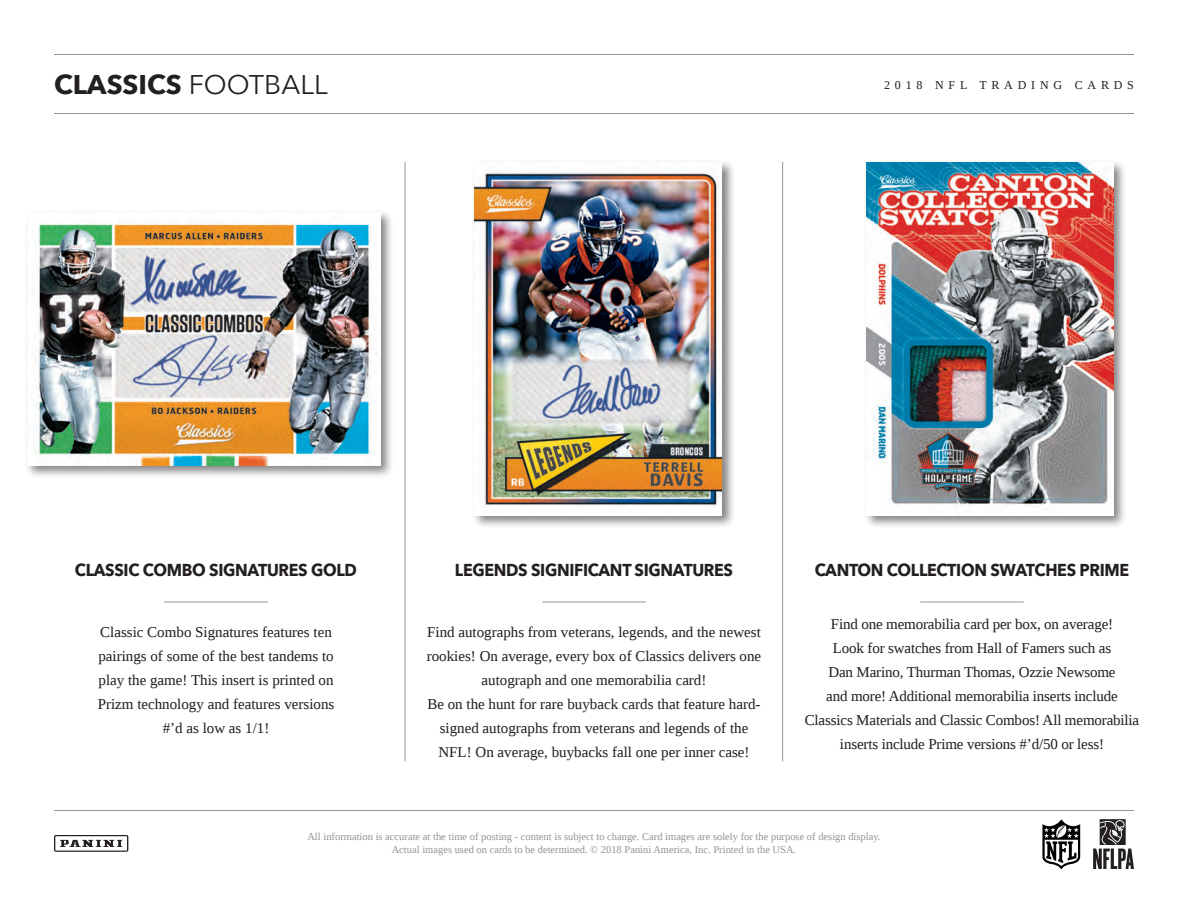
<style>
.page{position:relative;width:1188px;height:918px;background:#fff}
.page>*{position:absolute;margin:0;border:0;box-sizing:border-box;transform-origin:0 0}
.t1{font:700 27px "Avenir Next";color:#231f20}
.t2{font:700 17.25px "Avenir Next";letter-spacing:-.02em;color:#231f20;scale:.93 1}
.t3{font:15px/24px "Liberation Serif";color:#231f20;text-align:center}
.t4{font:12px "Liberation Serif";letter-spacing:.4em;color:#231f20}
.t5{font:10.5px/12.6px "Liberation Serif";color:#939598;text-align:center}
.s1{font-weight:400}
</style>
<div class="page">
<hr style="left:405px;top:162px;width:1px;height:599px;background:#939598">
<hr style="left:782px;top:162px;width:1px;height:599px;background:#939598">
<hr style="left:164px;top:602px;width:104px;height:1px;background:#939598">
<hr style="left:542px;top:602px;width:104px;height:1px;background:#939598">
<hr style="left:920px;top:602px;width:104px;height:1px;background:#939598">
<hr style="left:54px;top:113px;width:1080px;height:1px;background:#939598">
<hr style="left:54px;top:54px;width:1080px;height:1px;background:#939598">
<hr style="left:54px;top:810px;width:1080px;height:1px;background:#939598">
<svg style="left:54px;top:835px;width:74px;height:17px"></svg>
<svg style="left:1093px;top:819px;width:41px;height:50px"></svg>
<svg style="left:1042px;top:819px;width:39px;height:51px"></svg>
<div style="left:24px;top:210px;width:370px;height:269px;background:#231f20;opacity:.55"></div>
<img style="left:27px;top:213px;width:354px;height:252px">
<div style="left:472px;top:159px;width:263px;height:370px;background:#231f20;opacity:.55"></div>
<img style="left:475px;top:162px;width:247px;height:354px">
<div style="left:864px;top:159px;width:263px;height:370px;background:#231f20;opacity:.55"></div>
<img style="left:866px;top:162px;width:248px;height:354px">
<h1 class="t1" style="left:54px;top:68px;width:275px">CLASSICS <span class="s1">FOOTBALL</span></h1>
<p class="t4" style="left:884px;top:77px;width:251px">2018 NFL TRADING CARDS</p>
<p class="t2" style="left:75px;top:560px;width:305px">CLASSIC COMBO SIGNATURES GOLD</p>
<p class="t2" style="left:815px;top:560px;width:340px">CANTON COLLECTION SWATCHES PRIME</p>
<p class="t2" style="left:455px;top:560px;width:301px">LEGENDS SIGNIFICANT SIGNATURES</p>
<p class="t3" style="left:98px;top:620px;width:238px">Classic Combo Signatures features ten pairings of some of the best tandems to play the game! This insert is printed on Prizm technology and features versions #’d as low as 1/1!</p>
<p class="t3" style="left:427px;top:620px;width:336px">Find autographs from veterans, legends, and the newest rookies! On average, every box of Classics delivers one autograph and one memorabilia card!</p>
<p class="t3" style="left:427px;top:692px;width:335px">Be on the hunt for rare buyback cards that feature hard&shy;signed autographs from veterans and legends of the<br>NFL! On average, buybacks fall one per inner case!</p>
<p class="t3" style="left:831px;top:612px;width:284px">Find one memorabilia card per box, on average!</p>
<p class="t3" style="left:833px;top:636px;width:280px">Look for swatches from Hall of Famers such as</p>
<p class="t3" style="left:828px;top:660px;width:289px">Dan Marino, Thurman Thomas, Ozzie Newsome</p>
<p class="t3" style="left:826px;top:684px;width:293px">and more! Additional memorabilia inserts include</p>
<p class="t3" style="left:805px;top:708px;width:336px">Classics Materials and Classic Combos! All memorabilia inserts include Prime versions #’d/50 or less!</p>
<p class="t5" style="left:307px;top:831px;width:575px">All information is accurate at the time of posting - content is subject to change. Card images are solely for the purpose of design display.<br>Actual images used on cards to be determined. © 2018 Panini America, Inc. Printed in the USA.</p>
</div>
